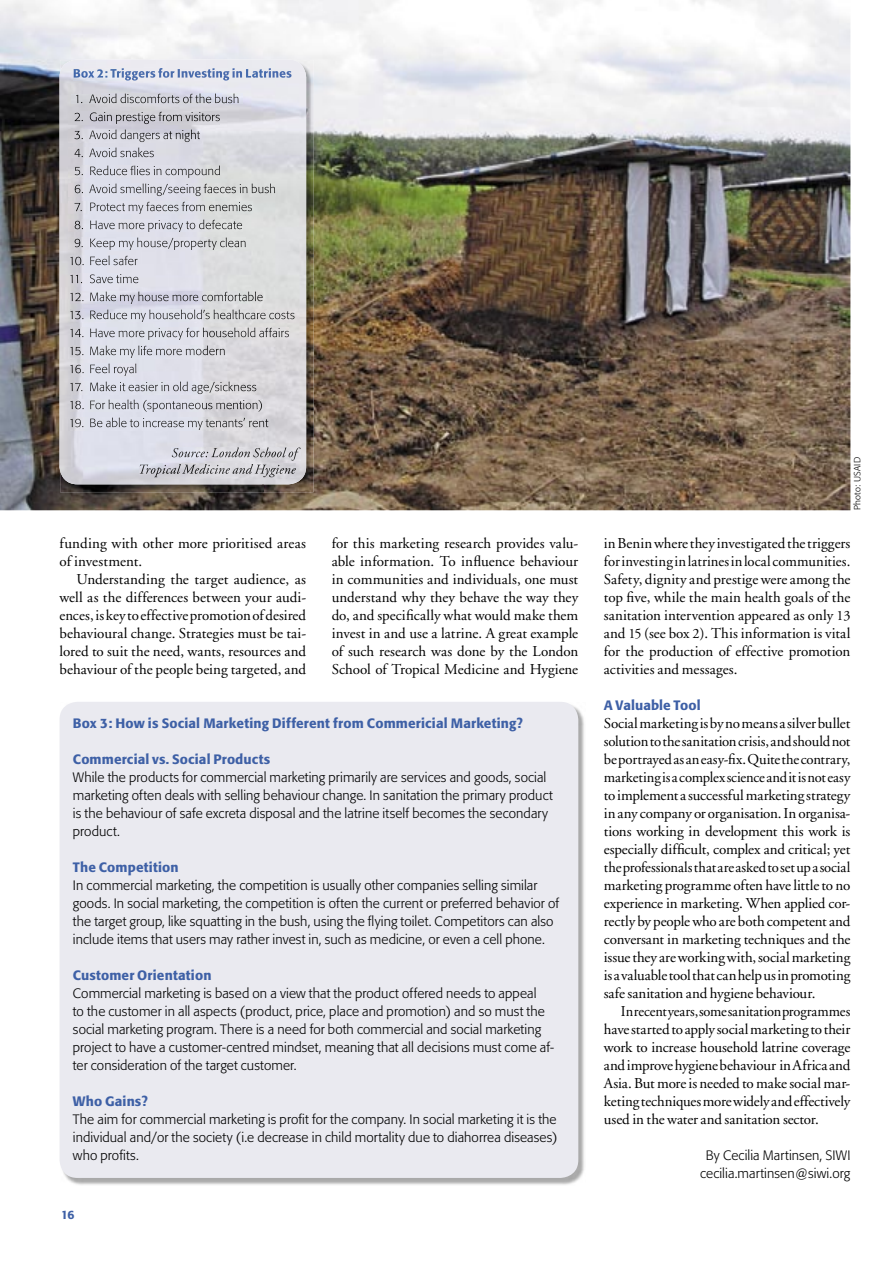
<style>
.page{position:relative;width:893px;height:1263px;background:#fff}
.page>*{position:absolute;margin:0;border:0;box-sizing:border-box;transform-origin:0 0}
.t1{font:15px/18px "Adobe Garamond";letter-spacing:-.005em;color:#000;text-align:justify}
.t2{font:15px/18px "Adobe Garamond";letter-spacing:-.005em;color:#000;text-align:justify;scale:.96 1}
.t3{font:300 13.5px/18px "Formata";letter-spacing:.005em;color:#000}
.t4{font:500 13.5px "Formata";letter-spacing:.01em;color:#3e60a6}
.t5{font:500 12px "Formata";color:#3e60a6}
.t6{font:300 9px "Formata";letter-spacing:.02em;color:#000}
.s1{font-size:14.25px}
</style>
<div class="page">
<img style="left:60px;top:702px;width:524px;height:483px">
<div style="left:60px;top:702px;width:518px;height:476px;background:#eaeaf0;border-radius:18px"></div>
<img style="left:0;top:0;width:850px;height:510px">
<img style="left:263px;top:60px;width:51px;height:432px">
<img style="left:60px;top:484px;width:203px;height:8px">
<img style="left:60px;top:60px;width:246px;height:424px">
<img style="left:74px;top:68px;width:217px;height:13px">
<img style="left:71px;top:94px;width:31px;height:9px">
<img style="left:102px;top:94px;width:140px;height:9px">
<img style="left:68px;top:112px;width:152px;height:12px">
<img style="left:68px;top:130px;width:132px;height:12px">
<img style="left:68px;top:148px;width:86px;height:9px">
<img style="left:68px;top:166px;width:152px;height:12px">
<img style="left:68px;top:184px;width:207px;height:12px">
<img style="left:68px;top:202px;width:184px;height:12px">
<img style="left:68px;top:220px;width:174px;height:12px">
<img style="left:68px;top:238px;width:178px;height:12px">
<img style="left:70px;top:256px;width:68px;height:9px">
<img style="left:70px;top:274px;width:68px;height:9px">
<img style="left:70px;top:292px;width:193px;height:12px">
<img style="left:70px;top:310px;width:132px;height:12px">
<img style="left:206px;top:310px;width:60px;height:9px">
<img style="left:269px;top:311px;width:26px;height:8px">
<img style="left:70px;top:328px;width:219px;height:12px">
<img style="left:70px;top:346px;width:155px;height:12px">
<img style="left:70px;top:364px;width:66px;height:12px">
<img style="left:70px;top:382px;width:186px;height:12px">
<img style="left:70px;top:400px;width:192px;height:12px">
<img style="left:70px;top:418px;width:173px;height:12px">
<img style="left:246px;top:419px;width:22px;height:8px">
<img style="left:172px;top:447px;width:129px;height:14px">
<img style="left:140px;top:464px;width:156px;height:13px">
<p class="t6" style="left:852px;top:510px;width:54px;rotate:-90deg">Photo: USAID</p>
<p class="t1" style="left:332px;top:534px;width:248px">for this marketing research provides valu&shy;able information. To influence behaviour in communities and individuals, one must understand why they behave the way they do, and specifically what would make them invest in and use a latrine. A great example of such research was done by the London School of Tropical Medicine and Hygiene</p>
<p class="t1" style="left:604px;top:534px;width:248px">in Benin where they investigated the triggers for investing in latrines in local communities.<br>Safety, dignity and prestige were among the top five, while the main health goals of the sanitation intervention appeared as only <span class="s1">13 </span>and <span class="s1">15</span> (see box <span class="s1">2</span>). This information is vital for the production of effective promotion activities and messages.</p>
<p class="t4" style="left:604px;top:697px;width:98px">A Valuable Tool</p>
<p class="t1" style="left:604px;top:714px;width:248px">Social marketing is by no means a silver bullet solution to the sanitation crisis, and should not be portrayed as an easy-fix. Quite the contrary, marketing is a complex science and it is not easy to implement a successful marketing strategy in any company or organisation. In organisa&shy;tions working in development this work is especially difficult, complex and critical; yet the professionals that are asked to set up a social marketing programme often have little to no experience in marketing. When applied cor&shy;rectly by people who are both competent and conversant in marketing techniques and the issue they are working with, social marketing is a valuable tool that can help us in promoting safe sanitation and hygiene behaviour.</p>
<p class="t2" style="left:604px;top:1002px;width:258px;text-indent:17px">In recent years, some sanitation programmes have started to apply social marketing to their work to increase household latrine coverage and improve hygiene behaviour in Africa and Asia. But more is needed to make social mar&shy;keting techniques more widely and effectively used in the water and sanitation sector.</p>
<p class="t3" style="left:700px;top:1146px;width:152px;text-align:center">By Cecilia Martinsen, SIWI cecilia.martinsen@siwi.org</p>
<p class="t1" style="left:60px;top:534px;width:248px">funding with other more prioritised areas of investment.</p>
<p class="t1" style="left:60px;top:570px;width:248px;text-indent:17px">Understanding the target audience, as well as the differences between your audi&shy;ences, is key to effective promotion of desired behavioural change. Strategies must be tai&shy;lored to suit the need, wants, resources and behaviour of the people being targeted, and</p>
<p class="t4" style="left:73px;top:715px;width:451px">Box 3: How is Social Marketing Different from Commericial Marketing?</p>
<p class="t4" style="left:73px;top:751px;width:199px">Commercial vs. Social Products</p>
<p class="t3" style="left:73px;top:768px;width:481px">While the products for commercial marketing primarily are services and goods, social marketing often deals with selling behaviour change. In sanitation the primary product is the behaviour of safe excreta disposal and the latrine itself becomes the secondary product.</p>
<p class="t4" style="left:73px;top:859px;width:107px">The Competition</p>
<p class="t3" style="left:73px;top:876px;width:488px">In commercial marketing, the competition is usually other companies selling similar goods. In social marketing, the competition is often the current or preferred behavior of the target group, like squatting in the bush, using the flying toilet. Competitors can also include items that users may rather invest in, such as medicine, or even a cell phone.</p>
<p class="t4" style="left:73px;top:967px;width:140px">Customer Orientation</p>
<p class="t3" style="left:73px;top:984px;width:483px">Commercial marketing is based on a view that the product offered needs to appeal<br>to the customer in all aspects (product, price, place and promotion) and so must the social marketing program. There is a need for both commercial and social marketing project to have a customer-centred mindset, meaning that all decisions must come af&shy;ter consideration of the target customer.</p>
<p class="t4" style="left:73px;top:1093px;width:77px">Who Gains?</p>
<p class="t3" style="left:73px;top:1110px;width:486px;text-align:justify">The aim for commercial marketing is profit for the company. In social marketing it is the individual and/or the society (i.e decrease in child mortality due to diahorrea diseases) who profits.</p>
<p class="t5" style="left:61px;top:1207px;width:15px">16</p>
</div>
